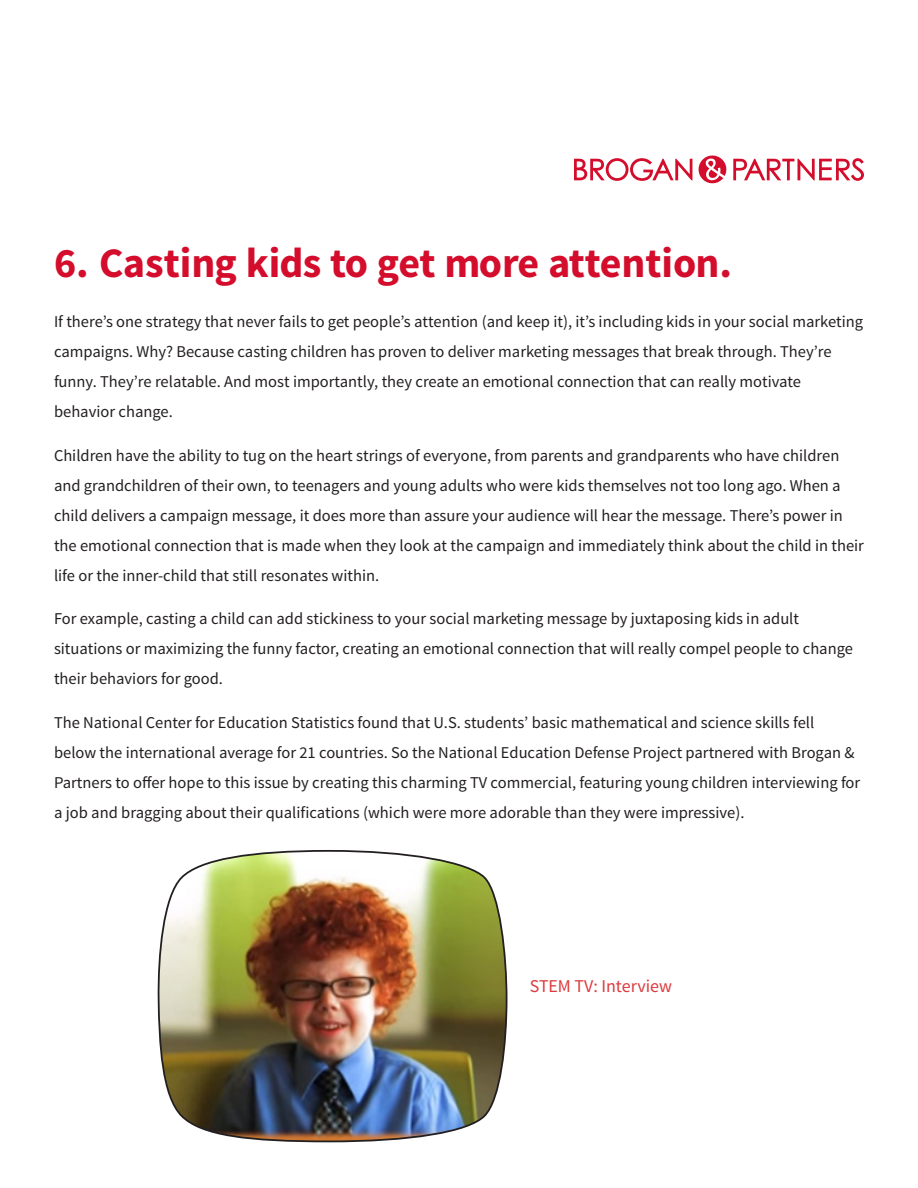
<style>
.page{position:relative;width:918px;height:1188px;background:#fff}
.page>*{position:absolute;margin:0;border:0;box-sizing:border-box;transform-origin:0 0}
.t1{font:700 42px "Source Sans Pro";letter-spacing:-.02em;color:#d30d2b}
.t2{font:18px "Source Sans Pro";color:#dc3a3e}
.t3{font:16.5px/30px "Source Sans Pro";color:#231f20}
</style>
<div class="page">
<svg style="left:574px;top:156px;width:153px;height:27px"></svg>
<svg style="left:733px;top:158px;width:131px;height:23px"></svg>
<img style="left:157px;top:850px;width:351px;height:293px">
<p class="t1" style="left:54px;top:236px;width:680px">6. Casting kids to get more attention.</p>
<p class="t3" style="left:54px;top:307px;width:811px">If there’s one strategy that never fails to get people’s attention (and keep it), it’s including kids in your social marketing campaigns. Why? Because casting children has proven to deliver marketing messages that break through. They’re funny. They’re relatable. And most importantly, they create an emotional connection that can really motivate behavior change.</p>
<p class="t3" style="left:54px;top:441px;width:812px">Children have the ability to tug on the heart strings of everyone, from parents and grandparents who have children and grandchildren of their own, to teenagers and young adults who were kids themselves not too long ago. When a child delivers a campaign message, it does more than assure your audience will hear the message. There’s power in the emotional connection that is made when they look at the campaign and immediately think about the child in their life or the inner-child that still resonates within.</p>
<p class="t3" style="left:54px;top:604px;width:801px">For example, casting a child can add stickiness to your social marketing message by juxtaposing kids in adult situations or maximizing the funny factor, creating an emotional connection that will really compel people to change their behaviors for good.</p>
<p class="t3" style="left:54px;top:708px;width:808px">The National Center for Education Statistics found that U.S. students’ basic mathematical and science skills fell below the international average for 21 countries. So the National Education Defense Project partnered with Brogan &amp; Partners to offer hope to this issue by creating this charming TV commercial, featuring young children interviewing for a job and bragging about their qualifications (which were more adorable than they were impressive).</p>
<p class="t2" style="left:530px;top:975px;width:144px">STEM TV: Interview</p>
</div>
